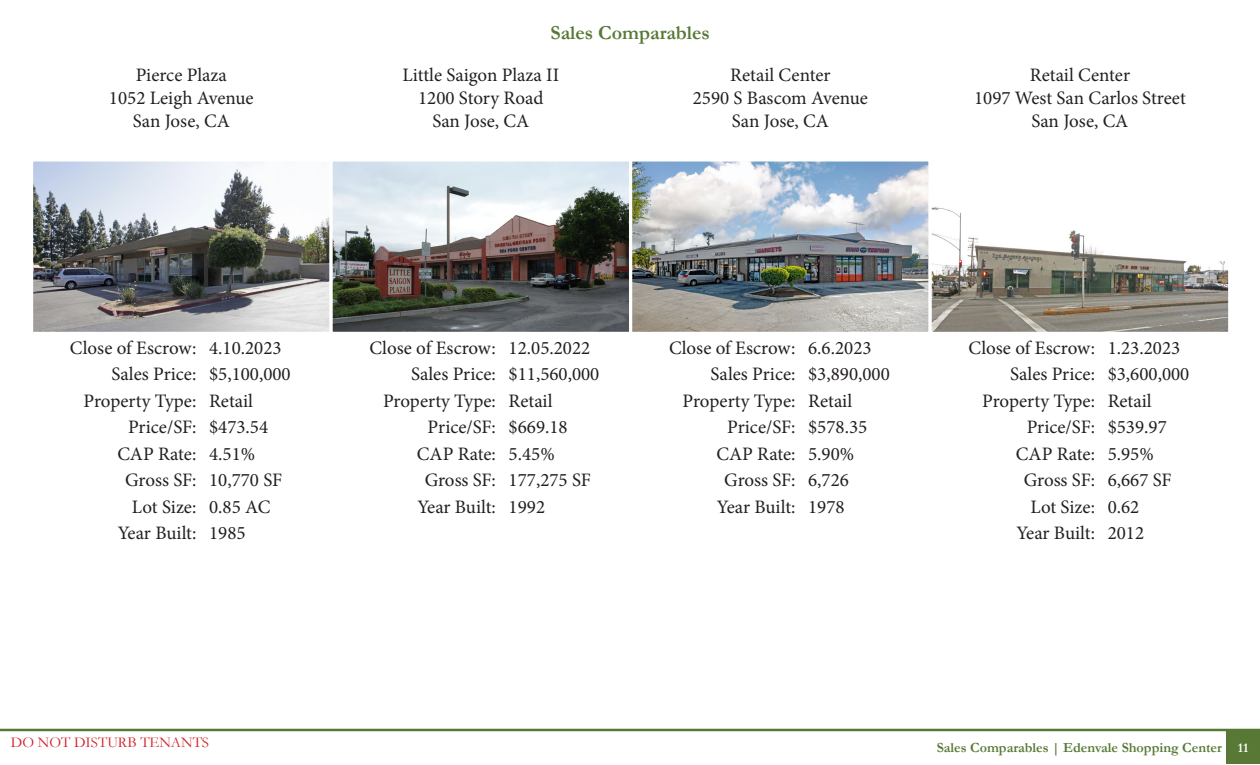
<style>
.page{position:relative;width:1260px;height:765px;background:#fff}
.page>*{position:absolute;margin:0;border:0;box-sizing:border-box;transform-origin:0 0}
.t1{font:700 20px "Garamond";color:#587936}
.t2{font:19px "Minion Pro";color:#231f20}
.t3{font:15px "Garamond";color:#d1232a}
.t4{font:700 14px "Garamond";color:#587936}
.t5{font:700 13.12px "Garamond";color:#fff}
</style>
<div class="page">
<div style="left:1226px;top:731px;width:34px;height:33px;background:#587936"></div>
<hr style="left:0;top:729px;width:1260px;height:2px;background:#587936">
<img style="left:34px;top:162px;width:1193px;height:169px">
<div style="left:30px;top:158px;width:303px;height:177px;border:3px solid #fff"></div>
<div style="left:330px;top:158px;width:302px;height:177px;border:3px solid #fff"></div>
<div style="left:629px;top:158px;width:303px;height:177px;border:3px solid #fff"></div>
<div style="left:929px;top:158px;width:302px;height:177px;border:3px solid #fff"></div>
<p class="t2" style="left:136px;top:63px;width:93px">Pierce Plaza</p>
<p class="t2" style="left:109px;top:85px;width:146px">1052 Leigh Avenue</p>
<p class="t2" style="left:133px;top:108px;width:99px">San Jose, CA</p>
<p class="t1" style="left:551px;top:19px;width:161px">Sales Comparables</p>
<p class="t2" style="left:403px;top:63px;width:158px">Little Saigon Plaza II</p>
<p class="t2" style="left:418px;top:85px;width:127px">1200 Story Road</p>
<p class="t2" style="left:432px;top:108px;width:99px">San Jose, CA</p>
<p class="t2" style="left:730px;top:63px;width:102px">Retail Center</p>
<p class="t2" style="left:693px;top:85px;width:177px">2590 S Bascom Avenue</p>
<p class="t2" style="left:732px;top:108px;width:99px">San Jose, CA</p>
<p class="t2" style="left:1030px;top:63px;width:102px">Retail Center</p>
<p class="t2" style="left:974px;top:85px;width:213px">1097 West San Carlos Street</p>
<p class="t2" style="left:1031px;top:108px;width:99px">San Jose, CA</p>
<p class="t2" style="left:70px;top:335px;width:128px">Close of Escrow:</p>
<p class="t2" style="left:209px;top:335px;width:74px">4.10.2023</p>
<p class="t2" style="left:370px;top:335px;width:128px">Close of Escrow:</p>
<p class="t2" style="left:509px;top:335px;width:83px">12.05.2022</p>
<p class="t2" style="left:669px;top:335px;width:128px">Close of Escrow:</p>
<p class="t2" style="left:808px;top:335px;width:65px">6.6.2023</p>
<p class="t2" style="left:969px;top:335px;width:128px">Close of Escrow:</p>
<p class="t2" style="left:1108px;top:335px;width:74px">1.23.2023</p>
<p class="t2" style="left:111px;top:361px;width:86px">Sales Price:</p>
<p class="t2" style="left:209px;top:361px;width:83px">$5,100,000</p>
<p class="t2" style="left:411px;top:361px;width:86px">Sales Price:</p>
<p class="t2" style="left:509px;top:361px;width:92px">$11,560,000</p>
<p class="t2" style="left:711px;top:361px;width:86px">Sales Price:</p>
<p class="t2" style="left:808px;top:361px;width:83px">$3,890,000</p>
<p class="t2" style="left:1010px;top:361px;width:86px">Sales Price:</p>
<p class="t2" style="left:1108px;top:361px;width:83px">$3,600,000</p>
<p class="t2" style="left:84px;top:388px;width:114px">Property Type:</p>
<p class="t2" style="left:209px;top:388px;width:46px">Retail</p>
<p class="t2" style="left:383px;top:388px;width:114px">Property Type:</p>
<p class="t2" style="left:509px;top:388px;width:46px">Retail</p>
<p class="t2" style="left:683px;top:388px;width:114px">Property Type:</p>
<p class="t2" style="left:808px;top:388px;width:46px">Retail</p>
<p class="t2" style="left:982px;top:388px;width:114px">Property Type:</p>
<p class="t2" style="left:1108px;top:388px;width:46px">Retail</p>
<p class="t2" style="left:128px;top:414px;width:70px">Price/SF:</p>
<p class="t2" style="left:209px;top:414px;width:61px">$473.54</p>
<p class="t2" style="left:428px;top:414px;width:70px">Price/SF:</p>
<p class="t2" style="left:509px;top:414px;width:61px">$669.18</p>
<p class="t2" style="left:727px;top:414px;width:70px">Price/SF:</p>
<p class="t2" style="left:808px;top:414px;width:61px">$578.35</p>
<p class="t2" style="left:1027px;top:414px;width:70px">Price/SF:</p>
<p class="t2" style="left:1108px;top:414px;width:61px">$539.97</p>
<p class="t2" style="left:117px;top:441px;width:81px">CAP Rate:</p>
<p class="t2" style="left:209px;top:441px;width:48px">4.51%</p>
<p class="t2" style="left:417px;top:441px;width:81px">CAP Rate:</p>
<p class="t2" style="left:509px;top:441px;width:48px">5.45%</p>
<p class="t2" style="left:716px;top:441px;width:81px">CAP Rate:</p>
<p class="t2" style="left:808px;top:441px;width:48px">5.90%</p>
<p class="t2" style="left:1016px;top:441px;width:81px">CAP Rate:</p>
<p class="t2" style="left:1108px;top:441px;width:48px">5.95%</p>
<p class="t2" style="left:125px;top:467px;width:73px">Gross SF:</p>
<p class="t2" style="left:209px;top:467px;width:75px">10,770 SF</p>
<p class="t2" style="left:425px;top:467px;width:73px">Gross SF:</p>
<p class="t2" style="left:509px;top:467px;width:84px">177,275 SF</p>
<p class="t2" style="left:724px;top:467px;width:73px">Gross SF:</p>
<p class="t2" style="left:808px;top:467px;width:42px">6,726</p>
<p class="t2" style="left:1024px;top:467px;width:73px">Gross SF:</p>
<p class="t2" style="left:1108px;top:467px;width:66px">6,667 SF</p>
<p class="t2" style="left:132px;top:494px;width:66px">Lot Size:</p>
<p class="t2" style="left:209px;top:494px;width:63px">0.85 AC</p>
<p class="t2" style="left:417px;top:494px;width:80px">Year Built:</p>
<p class="t2" style="left:509px;top:494px;width:38px">1992</p>
<p class="t2" style="left:717px;top:494px;width:80px">Year Built:</p>
<p class="t2" style="left:808px;top:494px;width:38px">1978</p>
<p class="t2" style="left:1031px;top:494px;width:66px">Lot Size:</p>
<p class="t2" style="left:1108px;top:494px;width:33px">0.62</p>
<p class="t2" style="left:118px;top:520px;width:80px">Year Built:</p>
<p class="t2" style="left:209px;top:520px;width:38px">1985</p>
<p class="t2" style="left:1016px;top:520px;width:80px">Year Built:</p>
<p class="t2" style="left:1108px;top:520px;width:38px">2012</p>
<p class="t3" style="left:11px;top:732px;width:200px">DO NOT DISTURB TENANTS</p>
<p class="t4" style="left:937px;top:738px;width:287px">Sales Comparables | Edenvale Shopping Center</p>
<p class="t5" style="left:1238px;top:739px;width:12px">11</p>
</div>
